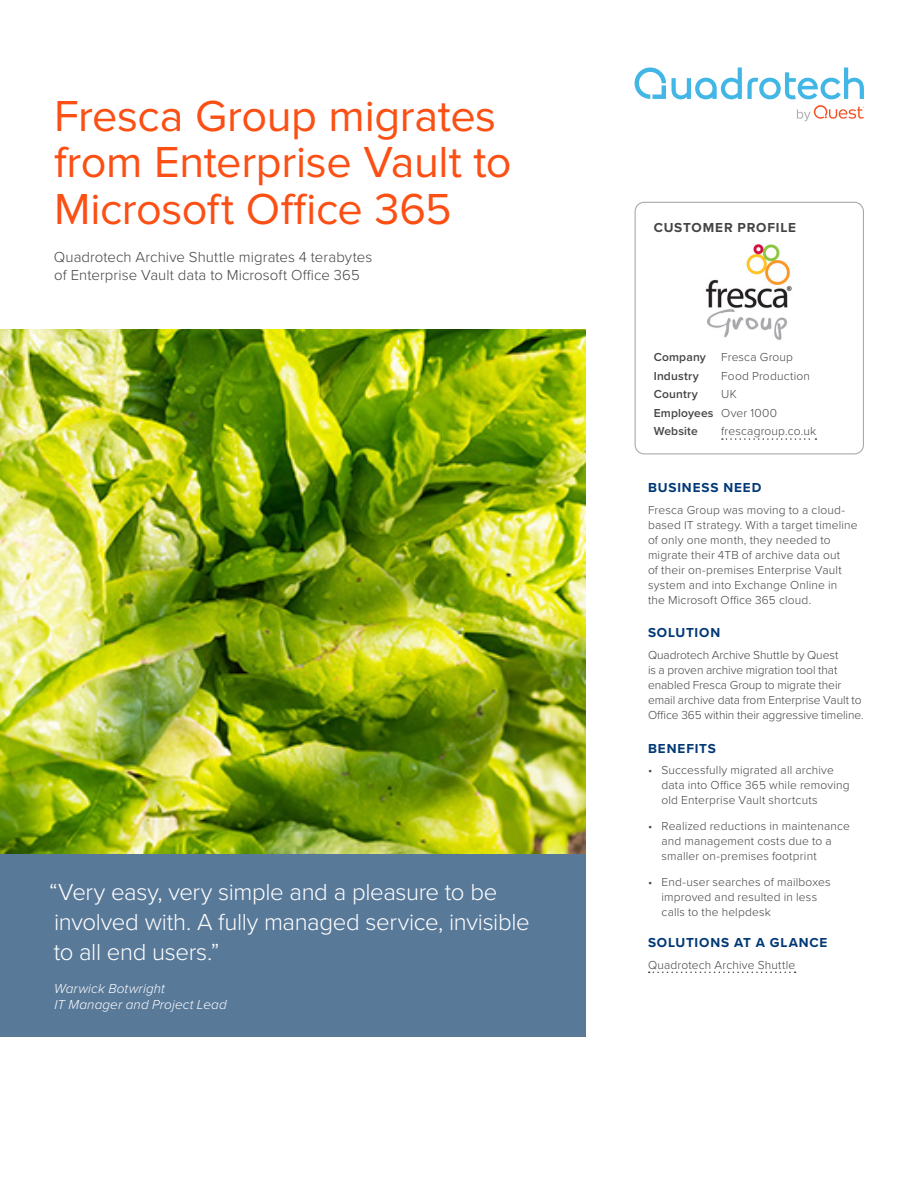
<style>
.page{position:relative;width:918px;height:1188px;background:#fff}
.page>*{position:absolute;margin:0;border:0;box-sizing:border-box;transform-origin:0 0}
.Headline{font:45px/46.5px "Proxima Nova";letter-spacing:-.01em;color:#fb4f14}
.Callout_Box_Byline{font:300 24px/30px "Proxima Nova";letter-spacing:-.015em;color:#fff}
.Sub_Head{font:300 15px/18px "Proxima Nova";letter-spacing:.005em;color:#444}
.Section_Heading_1{font:700 13.5px "Proxima Nova";letter-spacing:.065em;color:#003876}
.Callout_Box_Byline-2{font:italic 300 13.5px "Proxima Nova";letter-spacing:.01em;color:#fff}
.Section_Heading_1-2{font:700 13.5px "Proxima Nova";letter-spacing:.06em;color:#444}
.Side_Bar_Text_8pt{font:300 12px/15px "Proxima Nova";letter-spacing:.015em;color:#444}
.Side_Bar_Text_8pt-2{font:300 12px/15px "Proxima Nova";letter-spacing:-.005em;color:#444}
.Side_Bar_Text_8pt-3{font:600 12px "Proxima Nova";letter-spacing:.015em;color:#444}
.t1{font:1.65px "Helvetica Neue";color:#f15022}
.s1{font-weight:300}
</style>
<div class="page">
<svg style="left:797px;top:105px;width:67px;height:16px"></svg>
<svg style="left:635px;top:68px;width:31px;height:31px"></svg>
<svg style="left:672px;top:68px;width:192px;height:31px"></svg>
<svg style="left:649px;top:972px;width:147px;height:1px"></svg>
<svg style="left:722px;top:438px;width:94px;height:2px"></svg>
<div style="left:635px;top:202px;width:229px;height:252px;border:1px solid #aaa;border-radius:9px"></div>
<div style="left:0;top:854px;width:585px;height:182px;background:#597999"></div>
<img style="left:0;top:330px;width:585px;height:524px">
<img style="left:705px;top:244px;width:87px;height:96px">
<p class="Headline" style="left:54px;top:93px;width:459px">Fresca Group migrates from Enterprise Vault to<br>Microsoft Office 365</p>
<p class="Sub_Head" style="left:54px;top:248px;width:320px">Quadrotech Archive Shuttle migrates 4 terabytes of Enterprise Vault data to Microsoft Office 365</p>
<p class="Callout_Box_Byline" style="left:49px;top:876px;width:482px">“Very easy, very simple and a pleasure to be involved with. A fully managed service, invisible to all end users.”</p>
<p class="Callout_Box_Byline-2" style="left:54px;top:978px;width:112px">Warwick Botwright</p>
<p class="Callout_Box_Byline-2" style="left:54px;top:994px;width:174px">IT Manager and Project Lead</p>
<p class="Section_Heading_1-2" style="left:654px;top:217px;width:144px">CUSTOMER PROFILE</p>
<p class="t1" style="left:863px;top:106px;width:3px">®</p>
<p class="Side_Bar_Text_8pt-3" style="left:654px;top:348px;width:54px">Company</p>
<p class="Side_Bar_Text_8pt" style="left:721px;top:349px;width:73px">Fresca Group</p>
<p class="Side_Bar_Text_8pt-3" style="left:654px;top:367px;width:47px">Industry</p>
<p class="Side_Bar_Text_8pt" style="left:721px;top:368px;width:90px">Food Production</p>
<p class="Side_Bar_Text_8pt-3" style="left:654px;top:385px;width:46px">Country</p>
<p class="Side_Bar_Text_8pt" style="left:721px;top:386px;width:17px">UK</p>
<p class="Side_Bar_Text_8pt-3" style="left:654px;top:404px;width:125px">Employees <span class="s1">Over 1000</span></p>
<p class="Side_Bar_Text_8pt-3" style="left:654px;top:422px;width:46px">Website</p>
<p class="Side_Bar_Text_8pt" style="left:721px;top:423px;width:97px">frescagroup.co.uk</p>
<p class="Section_Heading_1" style="left:648px;top:478px;width:115px">BUSINESS NEED</p>
<p class="Side_Bar_Text_8pt" style="left:648px;top:502px;width:211px">Fresca Group was moving to a cloud&shy;based IT strategy. With a target timeline of only one month, they needed to migrate their 4TB of archive data out<br>of their on-premises Enterprise Vault system and into Exchange Online in<br>the Microsoft Office 365 cloud.</p>
<p class="Section_Heading_1" style="left:648px;top:623px;width:74px">SOLUTION</p>
<p class="Side_Bar_Text_8pt-2" style="left:648px;top:647px;width:217px">Quadrotech Archive Shuttle by Quest<br>is a proven archive migration tool that enabled Fresca Group to migrate their email archive data from Enterprise Vault to Office 365 within their aggressive timeline.</p>
<p class="Section_Heading_1" style="left:648px;top:738px;width:70px">BENEFITS</p>
<p class="Side_Bar_Text_8pt" style="left:662px;top:762px;width:190px;text-indent:-14px">• Successfully migrated all archive data into Office 365 while removing old Enterprise Vault shortcuts</p>
<p class="Side_Bar_Text_8pt" style="left:662px;top:818px;width:190px;text-indent:-14px">• Realized reductions in maintenance and management costs due to a smaller on-premises footprint</p>
<p class="Side_Bar_Text_8pt" style="left:662px;top:874px;width:171px;text-indent:-14px">• End-user searches of mailboxes improved and resulted in less calls to the helpdesk</p>
<p class="Section_Heading_1" style="left:648px;top:932px;width:181px">SOLUTIONS AT A GLANCE</p>
<p class="Side_Bar_Text_8pt" style="left:648px;top:957px;width:149px">Quadrotech Archive Shuttle</p>
</div>
